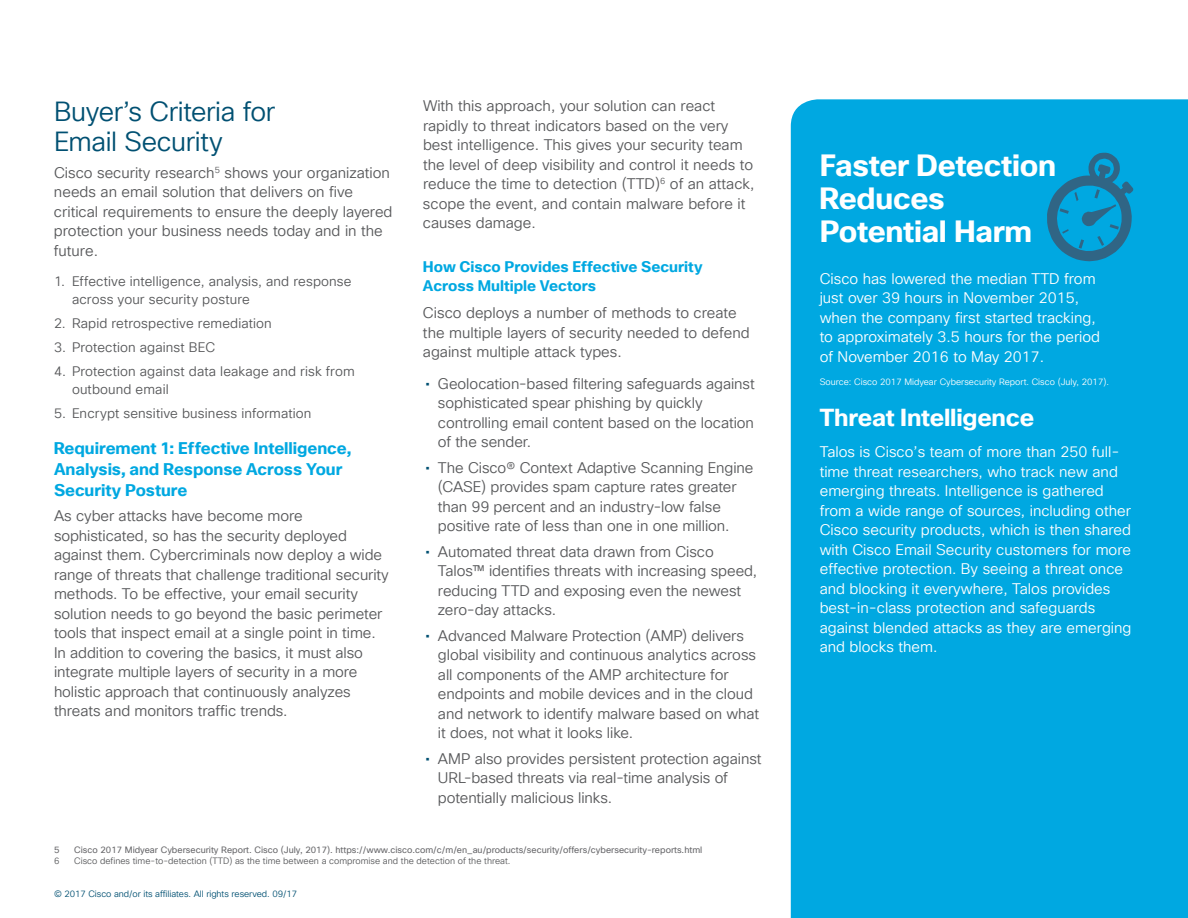
<style>
.page{position:relative;width:1188px;height:918px;background:#fff}
.page>*{position:absolute;margin:0;border:0;box-sizing:border-box;transform-origin:0 0}
.t1{font:700 30px/33px "Cisco Sans TT";letter-spacing:-.01em;color:#fff}
.t2{font:27px/30px "Cisco Sans TT Light";letter-spacing:-.015em;color:#015072}
.t3{font:700 24px "Cisco Sans TT";letter-spacing:-.01em;color:#fff}
.t4{font:700 16.5px/21px "Cisco Sans TT";letter-spacing:-.005em;color:#00a8e1}
.t5{font:15px/19.5px "Cisco Sans TT Light";letter-spacing:-.005em;color:#57585a}
.t6{font:15px/19.5px "Cisco Sans TT Light";color:#fff}
.t7{font:700 15px/19.5px "Cisco Sans TT";color:#00a8e1}
.t8{font:13.5px/18px "Cisco Sans TT Light";letter-spacing:.01em;color:#57585a}
.t9{font:9px "Cisco Sans TT";color:#69696c}
.t10{font:9px "Cisco Sans TT Light";color:#57585a}
.t11{font:9px "Cisco Sans TT Light";color:#fff}
.t12{font:9px "Cisco Sans TT Light";letter-spacing:-.005em;color:#015072}
.s1{font-family:"Cisco Sans TT";color:#015072}
</style>
<div class="page">
<div style="left:791px;top:99px;width:397px;height:819px;background:#00a8e1"></div>
<svg style="left:1047px;top:153px;width:86px;height:108px;background:#118fbf"></svg>
<h2 class="t2" style="left:54px;top:97px;width:223px">Buyer’s Criteria for<br>Email Security</h2>
<p class="t5" style="left:54px;top:163px;width:340px">Cisco security research<sup>5</sup> shows your organization needs an email solution that delivers on five critical requirements to ensure the deeply layered protection your business needs today and in the future.</p>
<p class="t8" style="left:72px;top:272px;width:281px;text-indent:-18px">1. Effective intelligence, analysis, and response across your security posture</p>
<p class="t8" style="left:54px;top:314px;width:219px">2. Rapid retrospective remediation</p>
<p class="t8" style="left:54px;top:338px;width:163px">3. Protection against BEC</p>
<p class="t8" style="left:72px;top:362px;width:284px;text-indent:-18px">4. Protection against data leakage and risk from outbound email</p>
<p class="t8" style="left:54px;top:404px;width:259px">5. Encrypt sensitive business information</p>
<p class="t4" style="left:54px;top:438px;width:299px">Requirement 1: Effective Intelligence,<br>Analysis, and Response Across Your<br>Security Posture</p>
<p class="t5" style="left:54px;top:507px;width:336px">As cyber attacks have become more sophisticated, so has the security deployed against them. Cybercriminals now deploy a wide range of threats that challenge traditional security methods. To be effective, your email security solution needs to go beyond the basic perimeter tools that inspect email at a single point in time.<br>In addition to covering the basics, it must also integrate multiple layers of security in a more holistic approach that continuously analyzes threats and monitors traffic trends.</p>
<p class="t5" style="left:423px;top:97px;width:333px">With this approach, your solution can react rapidly to threat indicators based on the very best intelligence. This gives your security team the level of deep visibility and control it needs to reduce the time to detection (TTD)<sup>6</sup> of an attack, scope the event, and contain malware before it causes damage.</p>
<p class="t7" style="left:423px;top:257px;width:281px">How Cisco Provides Effective Security<br>Across Multiple Vectors</p>
<p class="t5" style="left:423px;top:304px;width:328px">Cisco deploys a number of methods to create the multiple layers of security needed to defend against multiple attack types.</p>
<p class="t5" style="left:438px;top:374px;width:318px;text-indent:-13px"><span class="s1">•</span> Geolocation-based filtering safeguards against sophisticated spear phishing by quickly controlling email content based on the location of the sender.</p>
<p class="t5" style="left:438px;top:458px;width:317px;text-indent:-13px"><span class="s1">•</span> The Cisco® Context Adaptive Scanning Engine (CASE) provides spam capture rates greater than 99 percent and an industry-low false positive rate of less than one in one million.</p>
<p class="t5" style="left:438px;top:542px;width:321px;text-indent:-13px"><span class="s1">•</span> Automated threat data drawn from Cisco Talos™ identifies threats with increasing speed, reducing TTD and exposing even the newest zero-day attacks.</p>
<p class="t5" style="left:438px;top:626px;width:323px;text-indent:-13px"><span class="s1">•</span> Advanced Malware Protection (AMP) delivers global visibility and continuous analytics across all components of the AMP architecture for endpoints and mobile devices and in the cloud and network to identify malware based on what it does, not what it looks like.</p>
<p class="t5" style="left:438px;top:749px;width:325px;text-indent:-13px"><span class="s1">•</span> AMP also provides persistent protection against<br>URL-based threats via real-time analysis of potentially malicious links.</p>
<p class="t9" style="left:54px;top:844px;width:7px">5</p>
<p class="t9" style="left:74px;top:844px;width:630px">Cisco 2017 Midyear Cybersecurity Report. Cisco (July, 2017). https://www.cisco.com/c/m/en_au/products/security/offers/cybersecurity-reports.html</p>
<p class="t10" style="left:54px;top:855px;width:7px">6</p>
<p class="t10" style="left:74px;top:855px;width:438px">Cisco defines time-to-detection (TTD) as the time between a compromise and the detection of the threat.</p>
<p class="t12" style="left:54px;top:888px;width:245px">© 2017 Cisco and/or its affiliates. All rights reserved. 09/17</p>
<h1 class="t1" style="left:820px;top:150px;width:238px">Faster Detection<br>Reduces<br>Potential Harm</h1>
<p class="t6" style="left:820px;top:269px;width:282px">Cisco has lowered the median TTD from just over 39 hours in November 2015, when the company first started tracking, to approximately 3.5 hours for the period of November 2016 to May 2017.</p>
<p class="t11" style="left:820px;top:376px;width:291px">Source: Cisco 2017 Midyear Cybersecurity Report. Cisco (July, 2017).</p>
<h3 class="t3" style="left:820px;top:402px;width:216px">Threat Intelligence</h3>
<p class="t6" style="left:820px;top:443px;width:313px">Talos is Cisco’s team of more than 250 full&shy;time threat researchers, who track new and emerging threats. Intelligence is gathered from a wide range of sources, including other Cisco security products, which is then shared with Cisco Email Security customers for more effective protection. By seeing a threat once and blocking it everywhere, Talos provides best-in-class protection and safeguards against blended attacks as they are emerging and blocks them.</p>
</div>
